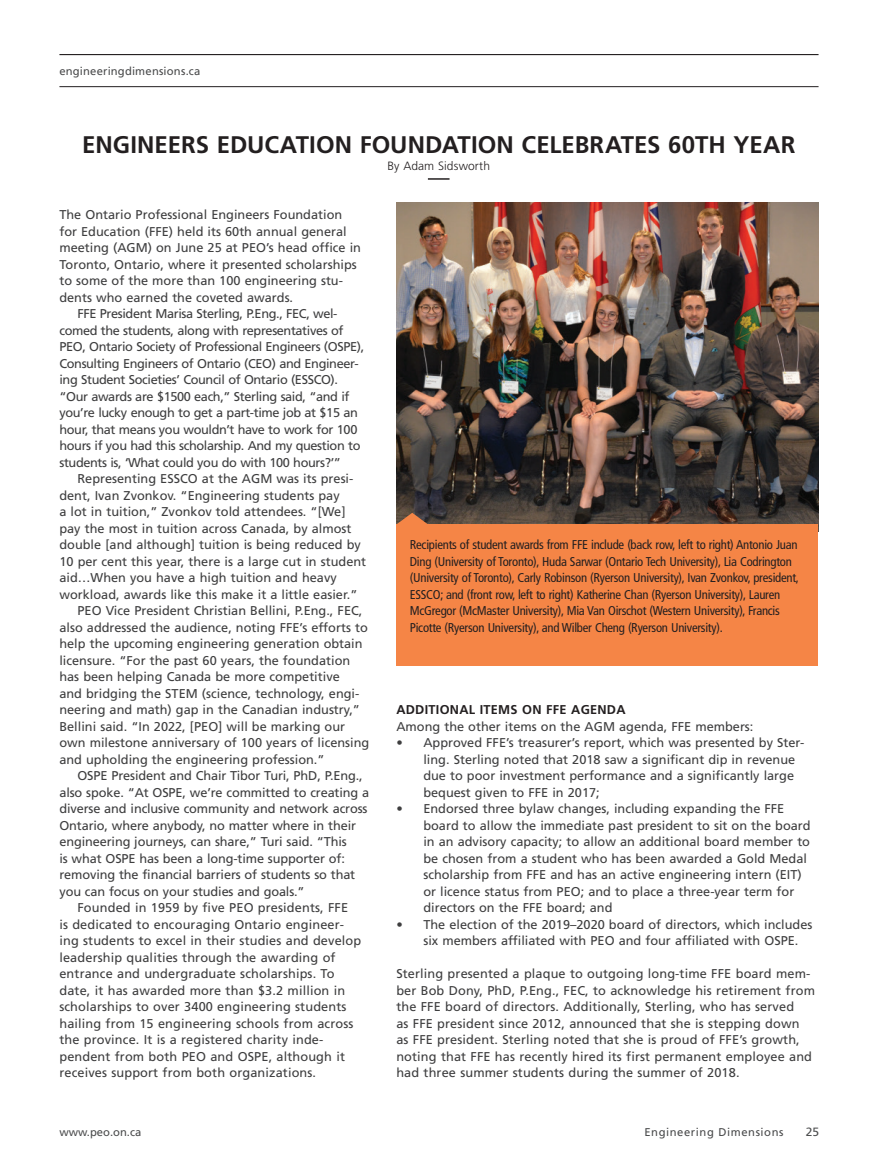
<style>
.page{position:relative;width:878px;height:1175px;background:#fff}
.page>*{position:absolute;margin:0;border:0;box-sizing:border-box;transform-origin:0 0}
.t1{font:700 24px "Frutiger";color:#231f20}
.t2{font:12.75px/16.5px "Frutiger";color:#3e3e3f}
.t3{font:12.75px "Frutiger";letter-spacing:-.03em;color:#3e3e3f}
.t4{font:condensed 12.75px/16.5px "Frutiger";letter-spacing:-.02em;color:#231f20}
.t5{font:700 12.75px "Frutiger";letter-spacing:.02em;color:#231f20}
.t6{font:300 12px "Frutiger";letter-spacing:.005em;color:#231f20}
.t7{font:12px "Frutiger";color:#4b4c4d}
.t8{font:11.25px "Frutiger";letter-spacing:.02em;color:#4b4c4d}
.t9{font:11.25px "Frutiger";letter-spacing:.05em;color:#4b4c4d}
.t10{font:11.25px "Frutiger";color:#4b4c4d}
</style>
<div class="page">
<hr style="left:59px;top:54px;width:759px;height:1px;background:#231f20">
<hr style="left:59px;top:86px;width:759px;height:1px;background:#231f20">
<hr style="left:428px;top:178px;width:21px;height:2px;background:#231f20">
<img style="left:396px;top:202px;width:422px;height:322px">
<div style="left:396px;top:524px;width:422px;height:142px;background:#f58546"></div>
<svg style="left:396px;top:513px;width:32px;height:11px"></svg>
<p class="t8" style="left:59px;top:64px;width:142px">engineeringdimensions.ca</p>
<h1 class="t1" style="left:82px;top:131px;width:714px">ENGINEERS EDUCATION FOUNDATION CELEBRATES 60TH YEAR</h1>
<p class="t6" style="left:387px;top:159px;width:104px">By Adam Sidsworth</p>
<p class="t2" style="left:59px;top:206px;width:284px">The Ontario Professional Engineers Foundation</p>
<p class="t2" style="left:59px;top:223px;width:289px">for Education (FFE) held its 60th annual general</p>
<p class="t2" style="left:59px;top:239px;width:303px">meeting (AGM) on June 25 at PEO’s head office in</p>
<p class="t2" style="left:59px;top:256px;width:299px">Toronto, Ontario, where it presented scholarships</p>
<p class="t2" style="left:59px;top:272px;width:285px">to some of the more than 100 engineering stu-</p>
<p class="t2" style="left:59px;top:289px;width:235px">dents who earned the coveted awards.</p>
<p class="t3" style="left:77px;top:306px;width:261px">FFE President Marisa Sterling, P.Eng., FEC, wel-</p>
<p class="t3" style="left:59px;top:323px;width:285px">comed the students, along with representatives of</p>
<p class="t3" style="left:59px;top:339px;width:306px">PEO, Ontario Society of Professional Engineers (OSPE),</p>
<p class="t3" style="left:59px;top:356px;width:301px">Consulting Engineers of Ontario (CEO) and Engineer-</p>
<p class="t3" style="left:59px;top:372px;width:280px">ing Student Societies’ Council of Ontario (ESSCO).</p>
<p class="t3" style="left:59px;top:389px;width:291px">“Our awards are $1500 each,” Sterling said, “and if</p>
<p class="t3" style="left:59px;top:405px;width:300px">you’re lucky enough to get a part-time job at $15 an</p>
<p class="t3" style="left:59px;top:422px;width:299px">hour, that means you wouldn’t have to work for 100</p>
<p class="t3" style="left:59px;top:438px;width:302px">hours if you had this scholarship. And my question to</p>
<p class="t3" style="left:59px;top:455px;width:283px">students is, ‘What could you do with 100 hours?’”</p>
<p class="t2" style="left:77px;top:470px;width:277px">Representing ESSCO at the AGM was its presi-</p>
<p class="t2" style="left:59px;top:487px;width:282px">dent, Ivan Zvonkov. “Engineering students pay</p>
<p class="t2" style="left:59px;top:503px;width:288px">a lot in tuition,” Zvonkov told attendees. “[We]</p>
<p class="t2" style="left:59px;top:520px;width:293px">pay the most in tuition across Canada, by almost</p>
<p class="t2" style="left:59px;top:536px;width:303px">double [and although] tuition is being reduced by</p>
<p class="t2" style="left:59px;top:553px;width:308px">10 per cent this year, there is a large cut in student</p>
<p class="t2" style="left:59px;top:569px;width:279px">aid…When you have a high tuition and heavy</p>
<p class="t2" style="left:59px;top:586px;width:299px">workload, awards like this make it a little easier.”</p>
<p class="t2" style="left:77px;top:602px;width:286px">PEO Vice President Christian Bellini, P.Eng., FEC,</p>
<p class="t2" style="left:59px;top:619px;width:310px">also addressed the audience, noting FFE’s efforts to</p>
<p class="t2" style="left:59px;top:635px;width:305px">help the upcoming engineering generation obtain</p>
<p class="t2" style="left:59px;top:652px;width:292px">licensure. “For the past 60 years, the foundation</p>
<p class="t2" style="left:59px;top:668px;width:282px">has been helping Canada be more competitive</p>
<p class="t2" style="left:59px;top:685px;width:301px">and bridging the STEM (science, technology, engi-</p>
<p class="t2" style="left:59px;top:701px;width:302px">neering and math) gap in the Canadian industry,”</p>
<p class="t2" style="left:59px;top:718px;width:287px">Bellini said. “In 2022, [PEO] will be marking our</p>
<p class="t2" style="left:59px;top:734px;width:311px">own milestone anniversary of 100 years of licensing</p>
<p class="t2" style="left:59px;top:751px;width:266px">and upholding the engineering profession.”</p>
<p class="t2" style="left:77px;top:767px;width:287px">OSPE President and Chair Tibor Turi, PhD, P.Eng.,</p>
<p class="t2" style="left:59px;top:784px;width:311px">also spoke. “At OSPE, we’re committed to creating a</p>
<p class="t2" style="left:59px;top:800px;width:309px">diverse and inclusive community and network across</p>
<p class="t2" style="left:59px;top:817px;width:298px">Ontario, where anybody, no matter where in their</p>
<p class="t2" style="left:59px;top:833px;width:289px">engineering journeys, can share,” Turi said. “This</p>
<p class="t2" style="left:59px;top:850px;width:287px">is what OSPE has been a long-time supporter of:</p>
<p class="t2" style="left:59px;top:866px;width:297px">removing the financial barriers of students so that</p>
<p class="t2" style="left:59px;top:883px;width:247px">you can focus on your studies and goals.”</p>
<p class="t2" style="left:77px;top:899px;width:272px">Founded in 1959 by five PEO presidents, FFE</p>
<p class="t2" style="left:59px;top:916px;width:286px">is dedicated to encouraging Ontario engineer-</p>
<p class="t2" style="left:59px;top:932px;width:303px">ing students to excel in their studies and develop</p>
<p class="t2" style="left:59px;top:949px;width:277px">leadership qualities through the awarding of</p>
<p class="t2" style="left:59px;top:965px;width:277px">entrance and undergraduate scholarships. To</p>
<p class="t2" style="left:59px;top:982px;width:287px">date, it has awarded more than $3.2 million in</p>
<p class="t2" style="left:59px;top:998px;width:288px">scholarships to over 3400 engineering students</p>
<p class="t2" style="left:59px;top:1015px;width:295px">hailing from 15 engineering schools from across</p>
<p class="t2" style="left:59px;top:1031px;width:265px">the province. It is a registered charity inde-</p>
<p class="t2" style="left:59px;top:1048px;width:287px">pendent from both PEO and OSPE, although it</p>
<p class="t2" style="left:59px;top:1064px;width:258px">receives support from both organizations.</p>
<p class="t4" style="left:410px;top:536px;width:390px">Recipients of student awards from FFE include (back row, left to right) Antonio Juan Ding (University of Toronto), Huda Sarwar (Ontario Tech University), Lia Codrington (University of Toronto), Carly Robinson (Ryerson University), Ivan Zvonkov, president, ESSCO; and (front row, left to right) Katherine Chan (Ryerson University), Lauren McGregor (McMaster University), Mia Van Oirschot (Western University), Francis Picotte (Ryerson University), and Wilber Cheng (Ryerson University).</p>
<p class="t5" style="left:396px;top:702px;width:231px">ADDITIONAL ITEMS ON FFE AGENDA</p>
<p class="t2" style="left:396px;top:718px;width:358px">Among the other items on the AGM agenda, FFE members:</p>
<p class="t2" style="left:423px;top:734px;width:382px;text-indent:-27px">• Approved FFE’s treasurer’s report, which was presented by Ster&shy;ling. Sterling noted that 2018 saw a significant dip in revenue due to poor investment performance and a significantly large bequest given to FFE in 2017;</p>
<p class="t2" style="left:423px;top:800px;width:389px;text-indent:-27px">• Endorsed three bylaw changes, including expanding the FFE board to allow the immediate past president to sit on the board in an advisory capacity; to allow an additional board member to be chosen from a student who has been awarded a Gold Medal scholarship from FFE and has an active engineering intern (EIT) or licence status from PEO; and to place a three-year term for directors on the FFE board; and</p>
<p class="t2" style="left:423px;top:916px;width:390px;text-indent:-27px">• The election of the 2019–2020 board of directors, which includes six members affiliated with PEO and four affiliated with OSPE.</p>
<p class="t2" style="left:396px;top:965px;width:420px">Sterling presented a plaque to outgoing long-time FFE board mem&shy;ber Bob Dony, PhD, P.Eng., FEC, to acknowledge his retirement from the FFE board of directors. Additionally, Sterling, who has served<br>as FFE president since 2012, announced that she is stepping down<br>as FFE president. Sterling noted that she is proud of FFE’s growth, noting that FFE has recently hired its first permanent employee and had three summer students during the summer of 2018.</p>
<p class="t10" style="left:59px;top:1125px;width:83px">www.peo.on.ca</p>
<p class="t9" style="left:644px;top:1125px;width:141px">Engineering Dimensions</p>
<p class="t7" style="left:805px;top:1124px;width:15px">25</p>
</div>
